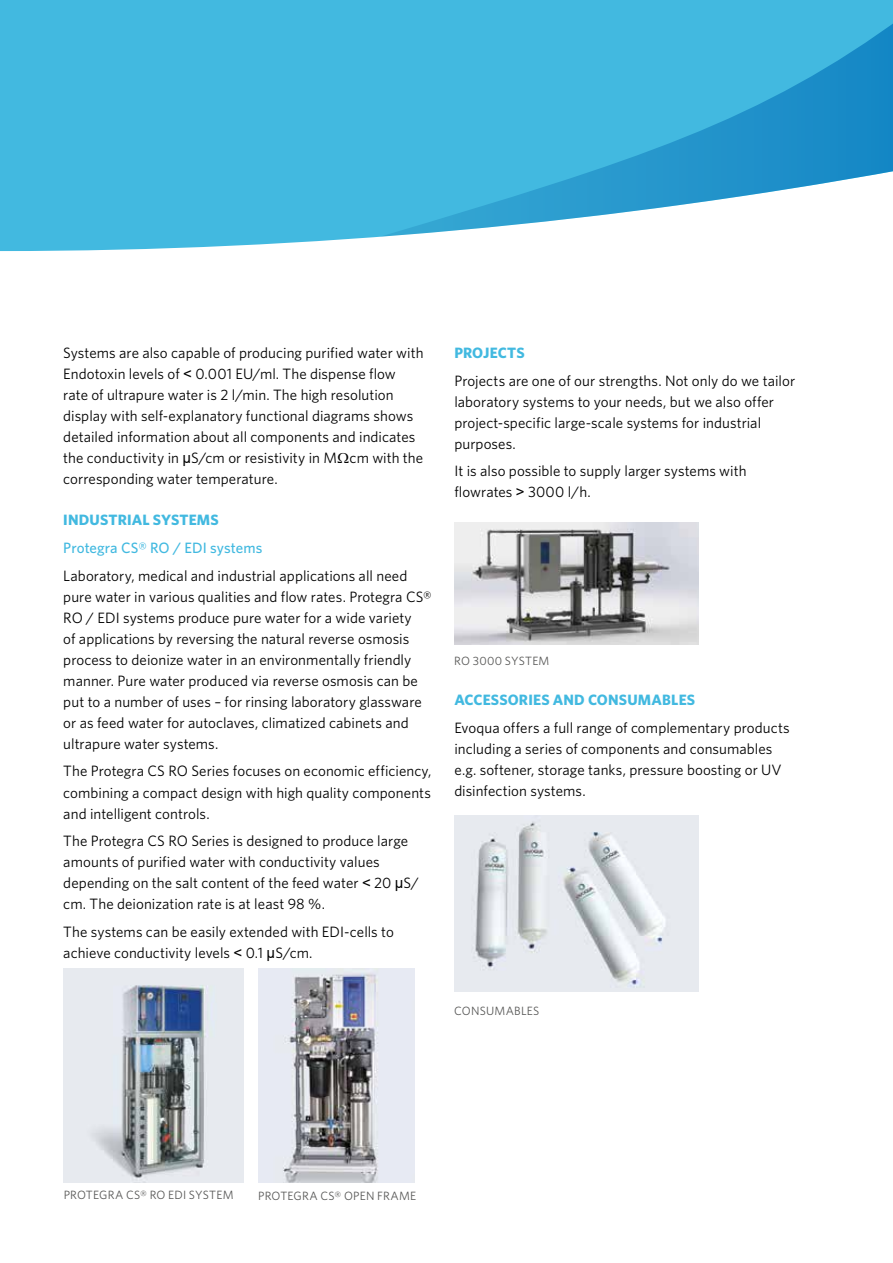
<style>
.page{position:relative;width:893px;height:1263px;background:#fff}
.page>*{position:absolute;margin:0;border:0;box-sizing:border-box;transform-origin:0 0}
.t1{font:15px/21px "Whitney";letter-spacing:.005em;color:#000}
.t2{font:700 15px "Whitney";letter-spacing:.01em;color:#42b9e0}
.t3{font:500 15px "Whitney";letter-spacing:.005em;color:#42b9e0}
.t4{font:12px "Whitney";letter-spacing:.02em;color:#575756}
.s1{font-family:"Arial"}
</style>
<div class="page">
<svg style="left:0;top:0;width:893px;height:251px;background:#51bee2"></svg>
<svg style="left:380px;top:14px;width:513px;height:223px;background:#50b7dd"></svg>
<img style="left:63px;top:968px;width:180px;height:215px">
<img style="left:454px;top:815px;width:245px;height:177px">
<img style="left:454px;top:522px;width:245px;height:123px">
<img style="left:258px;top:968px;width:157px;height:215px">
<p class="t1" style="left:63px;top:342px;width:362px">Systems are also capable of producing purified water with Endotoxin levels of <span class="s1">˂</span> 0.001 EU/ml. The dispense flow rate of ultrapure water is 2 l/min. The high resolution display with self-explanatory functional diagrams shows detailed information about all components and indicates the conductivity in <span class="s1">µ</span>S/cm or resistivity in M cm with the corresponding water temperature.</p>
<p class="t2" style="left:63px;top:510px;width:157px">INDUSTRIAL SYSTEMS</p>
<p class="t3" style="left:63px;top:538px;width:201px">Protegra CS® RO / EDI systems</p>
<p class="t1" style="left:63px;top:565px;width:370px">Laboratory, medical and industrial applications all need pure water in various qualities and flow rates. Protegra CS® RO / EDI systems produce pure water for a wide variety<br>of applications by reversing the natural reverse osmosis process to deionize water in an environmentally friendly manner. Pure water produced via reverse osmosis can be put to a number of uses – for rinsing laboratory glassware or as feed water for autoclaves, climatized cabinets and ultrapure water systems.</p>
<p class="t1" style="left:63px;top:760px;width:370px;text-align:justify">The Protegra CS RO Series focuses on economic efficiency, combining a compact design with high quality components and intelligent controls.</p>
<p class="t1" style="left:63px;top:830px;width:357px">The Protegra CS RO Series is designed to produce large amounts of purified water with conductivity values depending on the salt content of the feed water <span class="s1">˂</span> 20 <span class="s1">µ</span>S/ cm. The deionization rate is at least 98 %.</p>
<p class="t1" style="left:63px;top:921px;width:332px">The systems can be easily extended with EDI-cells to achieve conductivity levels <span class="s1">˂</span> 0.1 <span class="s1">µ</span>S/cm.</p>
<p class="t2" style="left:454px;top:343px;width:72px">PROJECTS</p>
<p class="t1" style="left:454px;top:370px;width:342px">Projects are one of our strengths. Not only do we tailor laboratory systems to your needs, but we also offer project-specific large-scale systems for industrial purposes.</p>
<p class="t1" style="left:454px;top:460px;width:294px">It is also possible to supply larger systems with flowrates <span class="s1">˃</span> 3000 l/h.</p>
<p class="t4" style="left:454px;top:653px;width:97px">RO 3000 SYSTEM</p>
<p class="t2" style="left:454px;top:690px;width:242px">ACCESSORIES AND CONSUMABLES</p>
<p class="t1" style="left:454px;top:717px;width:337px">Evoqua offers a full range of complementary products including a series of components and consumables e.g. softener, storage tanks, pressure boosting or UV disinfection systems.</p>
<p class="t4" style="left:454px;top:1003px;width:87px">CONSUMABLES</p>
<p class="t4" style="left:64px;top:1186px;width:171px">PROTEGRA CS® RO EDI SYSTEM</p>
<p class="t4" style="left:258px;top:1188px;width:160px">PROTEGRA CS® OPEN FRAME</p>
</div>
